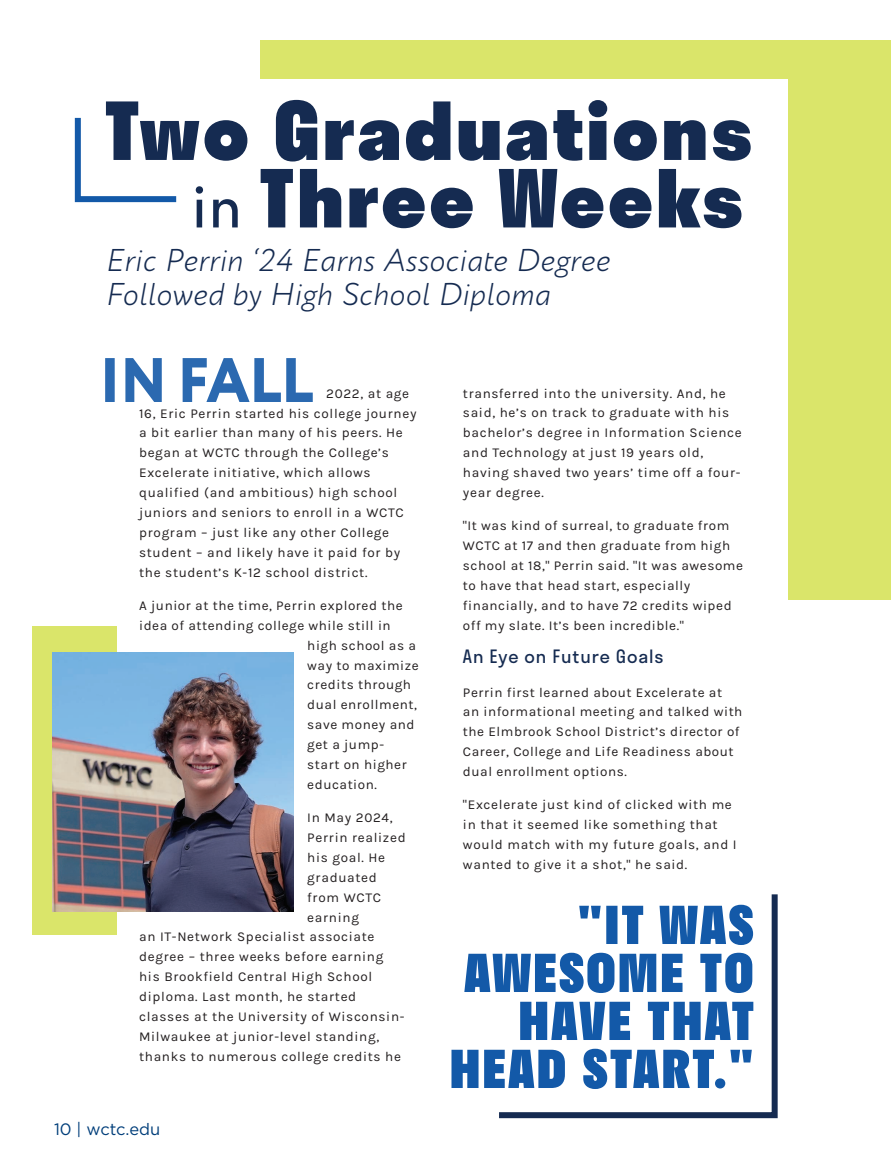
<style>
.page{position:relative;width:891px;height:1161px;background:#fff}
.page>*{position:absolute;margin:0;border:0;box-sizing:border-box;transform-origin:0 0}
.t1{font:900 78px/67.5px "Stratos";letter-spacing:.05em;color:#152b51;text-align:right}
.t2{font:italic 300 31.5px/34.5px "Circe";letter-spacing:.02em;color:#152b51}
.t3{font:18px "Stratos";letter-spacing:.05em;color:#152b51}
.t4{font:16.5px "Gotham";color:#003e7a}
.t5{font:13.5px/19.8px "Karla";letter-spacing:.05em;color:#231f20}
.s1{font-weight:400;font-size:55.5px}
</style>
<div class="page">
<div style="left:260px;top:41px;width:631px;height:559px;background:#dae56a"></div>
<div style="left:77px;top:79px;width:711px;height:572px;background:#fff"></div>
<svg style="left:105px;top:358px;width:208px;height:44px"></svg>
<div style="left:33px;top:626px;width:84px;height:309px;background:#dae56a"></div>
<svg style="left:499px;top:894px;width:279px;height:225px"></svg>
<img style="left:53px;top:653px;width:241px;height:259px">
<svg style="left:74px;top:117px;width:103px;height:86px"></svg>
<svg style="left:452px;top:1049px;width:300px;height:40px"></svg>
<svg style="left:520px;top:1002px;width:233px;height:38px"></svg>
<svg style="left:464px;top:953px;width:288px;height:40px"></svg>
<svg style="left:579px;top:905px;width:174px;height:40px"></svg>
<h1 class="t1" style="left:105px;top:95px;width:648px">Two Graduations <span class="s1">in</span> Three Weeks</h1>
<h2 class="t2" style="left:105px;top:244px;width:506px">Eric Perrin ‘24 Earns Associate Degree<br>Followed by High School Diploma</h2>
<p class="t5" style="left:139px;top:384px;width:279px;text-indent:187px">2022, at age 16, Eric Perrin started his college journey a bit earlier than many of his peers. He began at WCTC through the College’s Excelerate initiative, which allows qualified (and ambitious) high school juniors and seniors to enroll in a WCTC program – just like any other College student – and likely have it paid for by the student’s K-12 school district.</p>
<p class="t5" style="left:139px;top:596px;width:265px">A junior at the time, Perrin explored the</p>
<p class="t5" style="left:139px;top:616px;width:253px">idea of attending college while still in</p>
<p class="t5" style="left:307px;top:636px;width:110px">high school as a</p>
<p class="t5" style="left:307px;top:655px;width:113px">way to maximize</p>
<p class="t5" style="left:307px;top:675px;width:105px">credits through</p>
<p class="t5" style="left:307px;top:695px;width:111px">dual enrollment,</p>
<p class="t5" style="left:307px;top:715px;width:109px">save money and</p>
<p class="t5" style="left:307px;top:735px;width:78px">get a jump-</p>
<p class="t5" style="left:307px;top:755px;width:101px">start on higher</p>
<p class="t5" style="left:307px;top:775px;width:71px">education.</p>
<p class="t5" style="left:307px;top:808px;width:87px">In May 2024,</p>
<p class="t5" style="left:307px;top:828px;width:100px">Perrin realized</p>
<p class="t5" style="left:307px;top:848px;width:79px">his goal. He</p>
<p class="t5" style="left:307px;top:868px;width:71px">graduated</p>
<p class="t5" style="left:307px;top:887px;width:75px">from WCTC</p>
<p class="t5" style="left:307px;top:907px;width:53px">earning</p>
<p class="t5" style="left:139px;top:927px;width:237px">an IT-Network Specialist associate</p>
<p class="t5" style="left:139px;top:947px;width:246px">degree – three weeks before earning</p>
<p class="t5" style="left:139px;top:967px;width:235px">his Brookfield Central High School</p>
<p class="t5" style="left:139px;top:987px;width:219px">diploma. Last month, he started</p>
<p class="t5" style="left:139px;top:1007px;width:267px">classes at the University of Wisconsin-</p>
<p class="t5" style="left:139px;top:1027px;width:242px">Milwaukee at junior-level standing,</p>
<p class="t5" style="left:139px;top:1046px;width:263px">thanks to numerous college credits he</p>
<p class="t4" style="left:54px;top:1118px;width:108px">10 | wctc.edu</p>
<p class="t5" style="left:463px;top:383px;width:280px">transferred into the university. And, he said, he’s on track to graduate with his bachelor’s degree in Information Science and Technology at just 19 years old, having shaved two years’ time off a four&shy;year degree.</p>
<p class="t5" style="left:463px;top:516px;width:282px">"It was kind of surreal, to graduate from WCTC at 17 and then graduate from high school at 18," Perrin said. "It was awesome to have that head start, especially financially, and to have 72 credits wiped off my slate. It’s been incredible."</p>
<h3 class="t3" style="left:463px;top:642px;width:202px">An Eye on Future Goals</h3>
<p class="t5" style="left:463px;top:682px;width:281px">Perrin first learned about Excelerate at<br>an informational meeting and talked with the Elmbrook School District’s director of Career, College and Life Readiness about dual enrollment options.</p>
<p class="t5" style="left:463px;top:795px;width:275px">"Excelerate just kind of clicked with me in that it seemed like something that would match with my future goals, and I wanted to give it a shot," he said.</p>
</div>
